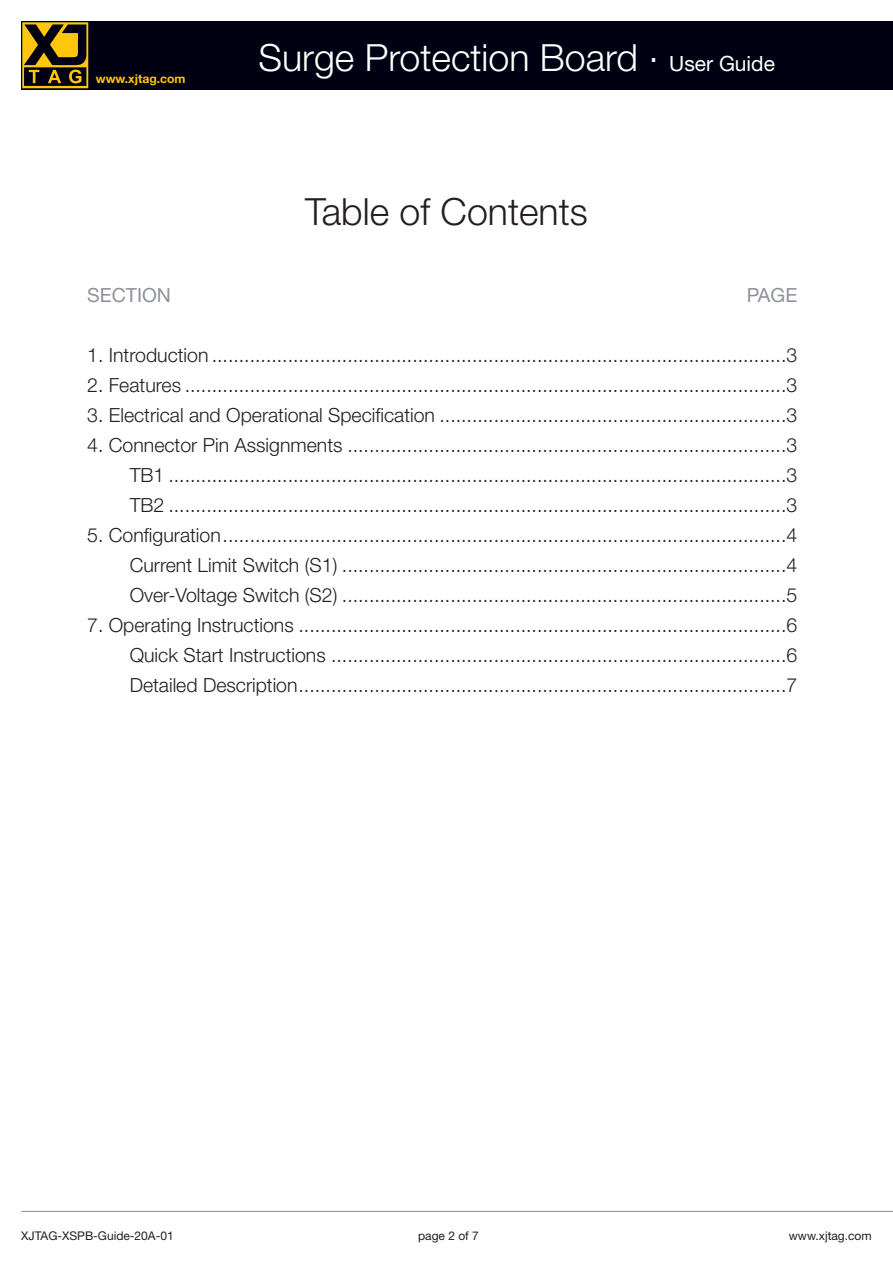
<style>
.page{position:relative;width:893px;height:1263px;background:#fff}
.page>*{position:absolute;margin:0;border:0;box-sizing:border-box;transform-origin:0 0}
.t1{font:300 37.5px "Helvetica Neue LT";color:#fff}
.t2{font:300 37.5px "Helvetica Neue LT";color:#231f20}
.t3{font:300 19.5px/30px "Helvetica Neue LT";color:#231f20;text-align:justify}
.t4{font:19.5px "Helvetica Neue LT";color:#8f9299}
.t5{font:700 12.15px "Helvetica Neue LT";color:#fec70c}
.t6{font:12px "Helvetica Neue LT";color:#231f20}
.s1{font-weight:400;font-size:21px}
</style>
<div class="page">
<hr style="left:21px;top:1211px;width:872px;height:1px;background:#8f9299">
<div style="left:21px;top:21px;width:872px;height:68px;background:#000012"></div>
<svg style="left:22px;top:22px;width:66px;height:66px"></svg>
<p class="t5" style="left:96px;top:72px;width:91px">www.xjtag.com</p>
<h1 class="t1" style="left:259px;top:35px;width:518px">Surge Protection Board . <span class="s1">User Guide</span></h1>
<h1 class="t2" style="left:305px;top:189px;width:284px">Table of Contents</h1>
<p class="t4" style="left:87px;top:283px;width:85px">SECTION</p>
<p class="t4" style="left:747px;top:283px;width:52px">PAGE</p>
<p class="t3" style="left:87px;top:340px;width:712px">1. Introduction ..........................................................................................................3</p>
<p class="t3" style="left:87px;top:370px;width:712px">2. Features ...............................................................................................................3</p>
<p class="t3" style="left:87px;top:400px;width:712px">3. Electrical and Operational Specification ................................................................3</p>
<p class="t3" style="left:130px;top:430px;width:669px;text-indent:-43px">4. Connector Pin Assignments .................................................................................3<br>TB1 ..................................................................................................................3<br>TB2 ..................................................................................................................3</p>
<p class="t3" style="left:130px;top:520px;width:669px;text-indent:-43px">5. Configuration........................................................................................................4<br>Current Limit Switch (S1) ..................................................................................4<br>Over-Voltage Switch (S2) ..................................................................................5</p>
<p class="t3" style="left:130px;top:610px;width:669px;text-indent:-43px">7. Operating Instructions ..........................................................................................6<br>Quick Start Instructions ....................................................................................6<br>Detailed Description..........................................................................................7</p>
<p class="t6" style="left:21px;top:1229px;width:154px">XJTAG-XSPB-Guide-20A-01</p>
<p class="t6" style="left:418px;top:1229px;width:62px">page 2 of 7</p>
<p class="t6" style="left:789px;top:1229px;width:84px">www.xjtag.com</p>
</div>
